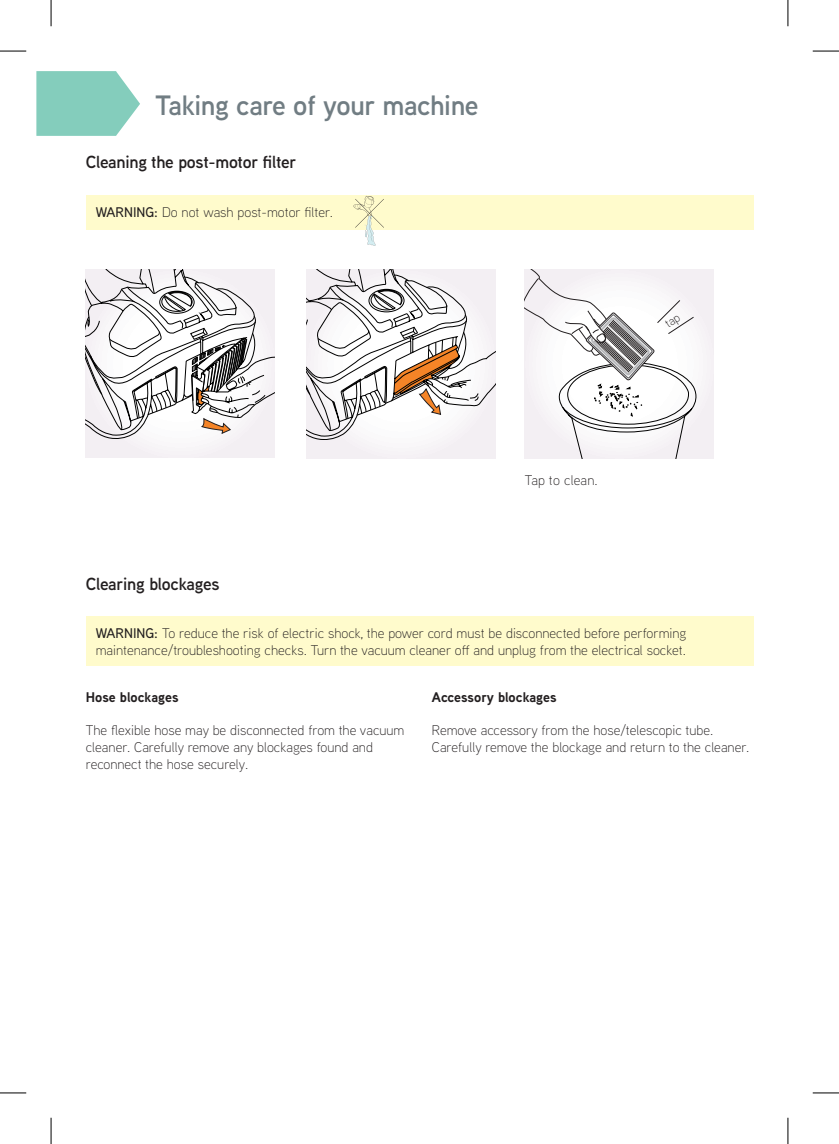
<style>
.page{position:relative;width:839px;height:1144px;background:#fff}
.page>*{position:absolute;margin:0;border:0;box-sizing:border-box;transform-origin:0 0}
.t1{font:600 28px "Vax Aaux Next";letter-spacing:-.015em;color:#717d83}
.t2{font:600 17.5px "Vax Aaux Next";letter-spacing:-.015em;color:#231f20}
.t3{font:300 14px/16.8px "Vax Aaux Next";color:#231f20}
.t4{font:700 14px "Vax Aaux Next";color:#231f20}
.s1{font-weight:500}
</style>
<div class="page">
<svg style="left:36px;top:71px;width:104px;height:65px;background:#92d3c4"></svg>
<div style="left:86px;top:195px;width:667px;height:35px;background:#fffbcc"></div>
<div style="left:86px;top:617px;width:667px;height:49px;background:#fffbcc"></div>
<div style="left:86px;top:269px;width:188px;height:189px;background:#f3eff3"></div>
<svg style="left:86px;top:269px;width:188px;height:170px"></svg>
<div style="left:307px;top:270px;width:188px;height:188px;background:#f3eff3"></div>
<svg style="left:307px;top:270px;width:188px;height:170px"></svg>
<div style="left:525px;top:270px;width:188px;height:188px;background:#f3eff3"></div>
<svg style="left:353px;top:196px;width:31px;height:50px"></svg>
<svg style="left:0;top:51px;width:26px;height:1px"></svg>
<svg style="left:813px;top:51px;width:26px;height:1px"></svg>
<svg style="left:0;top:1092px;width:26px;height:1px"></svg>
<svg style="left:813px;top:1092px;width:26px;height:1px"></svg>
<svg style="left:51px;top:0;width:1px;height:26px"></svg>
<svg style="left:51px;top:1118px;width:1px;height:26px"></svg>
<svg style="left:787px;top:0;width:1px;height:26px"></svg>
<svg style="left:787px;top:1118px;width:1px;height:26px"></svg>
<svg style="left:525px;top:270px;width:171px;height:188px"></svg>
<h1 class="t1" style="left:155px;top:85px;width:325px">Taking care of your machine</h1>
<p class="t2" style="left:86px;top:150px;width:212px">Cleaning the post-motor filter</p>
<p class="t3" style="left:96px;top:203px;width:239px"><span class="s1">WARNING:</span> Do not wash post-motor filter.</p>
<p class="t2" style="left:86px;top:572px;width:135px">Clearing blockages</p>
<p class="t3" style="left:525px;top:471px;width:74px">Tap to clean.</p>
<p class="t3" style="left:96px;top:625px;width:592px"><span class="s1">WARNING:</span> To reduce the risk of electric shock, the power cord must be disconnected before performing maintenance/troubleshooting checks. Turn the vacuum cleaner off and unplug from the electrical socket.</p>
<p class="t4" style="left:86px;top:687px;width:94px">Hose blockages</p>
<p class="t3" style="left:86px;top:721px;width:320px">The flexible hose may be disconnected from the vacuum cleaner. Carefully remove any blockages found and reconnect the hose securely.</p>
<p class="t4" style="left:432px;top:687px;width:126px">Accessory blockages</p>
<p class="t3" style="left:432px;top:721px;width:319px">Remove accessory from the hose/telescopic tube.<br>Carefully remove the blockage and return to the cleaner.</p>
</div>
